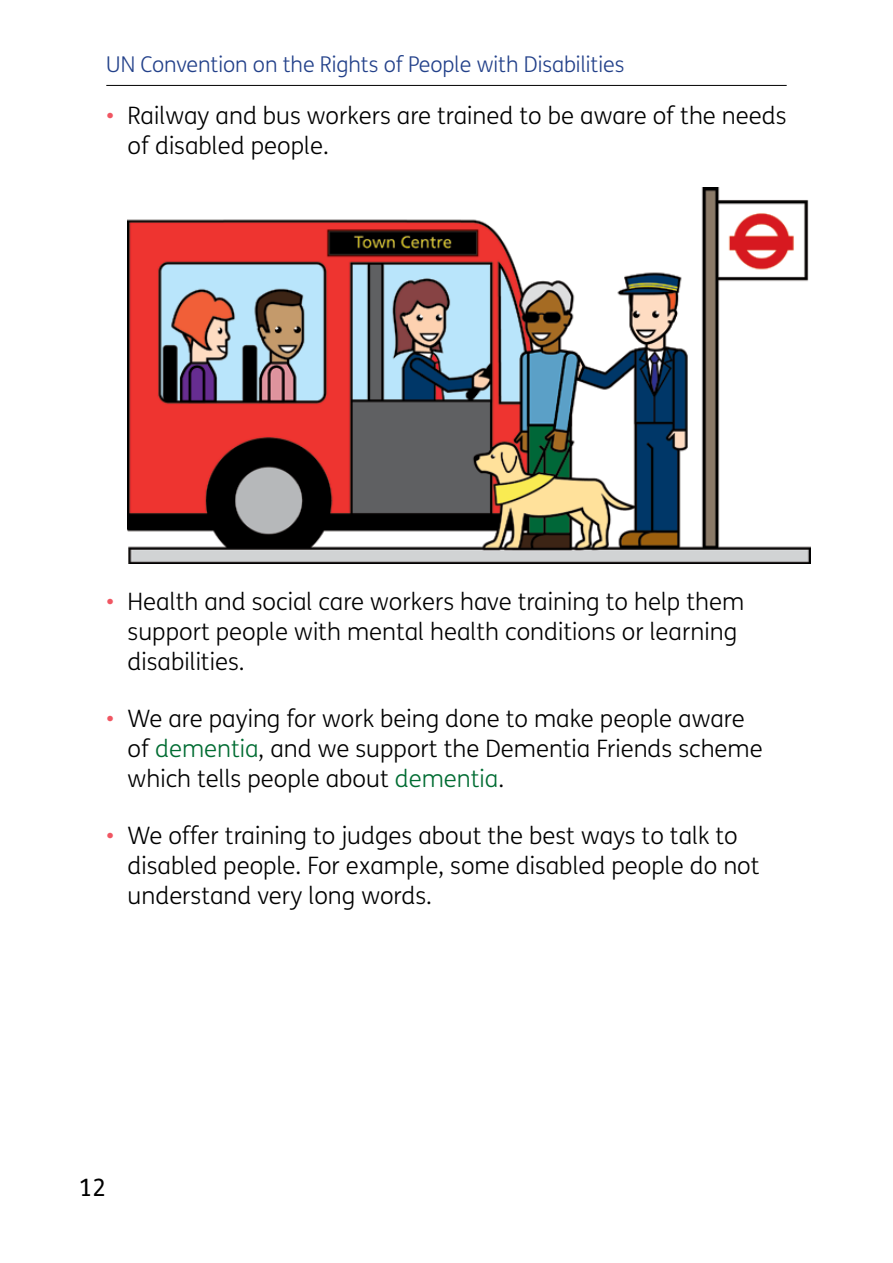
<style>
.page{position:relative;width:893px;height:1263px;background:#fff}
.page>*{position:absolute;margin:0;border:0;box-sizing:border-box;transform-origin:0 0}
.t1{font:300 24px/30px "FS Me";color:#000}
.t2{font:24px "FS Me";color:#000}
.t3{font:21.75px "FS Me Light 2";letter-spacing:-.005em;color:#23418a}
.s1{color:#f05662}
.s2{color:#006c32}
</style>
<div class="page">
<hr style="left:106px;top:85px;width:681px;height:1px;background:#000">
<img style="left:128px;top:188px;width:682px;height:375px">
<p class="t3" style="left:106px;top:49px;width:519px">UN Convention on the Rights of People with Disabilities</p>
<p class="t1" style="left:128px;top:100px;width:660px;text-indent:-21px"><span class="s1">•</span> Railway and bus workers are trained to be aware of the needs of disabled people.</p>
<p class="t1" style="left:128px;top:586px;width:618px;text-indent:-21px"><span class="s1">•</span> Health and social care workers have training to help them support people with mental health conditions or learning disabilities.</p>
<p class="t1" style="left:128px;top:703px;width:637px;text-indent:-21px"><span class="s1">•</span> We are paying for work being done to make people aware of <span class="s2">dementia</span>, and we support the Dementia Friends scheme which tells people about <span class="s2">dementia</span>.</p>
<p class="t1" style="left:128px;top:820px;width:634px;text-indent:-21px"><span class="s1">•</span> We offer training to judges about the best ways to talk to disabled people. For example, some disabled people do not understand very long words.</p>
<p class="t2" style="left:79px;top:1171px;width:29px">12</p>
</div>
